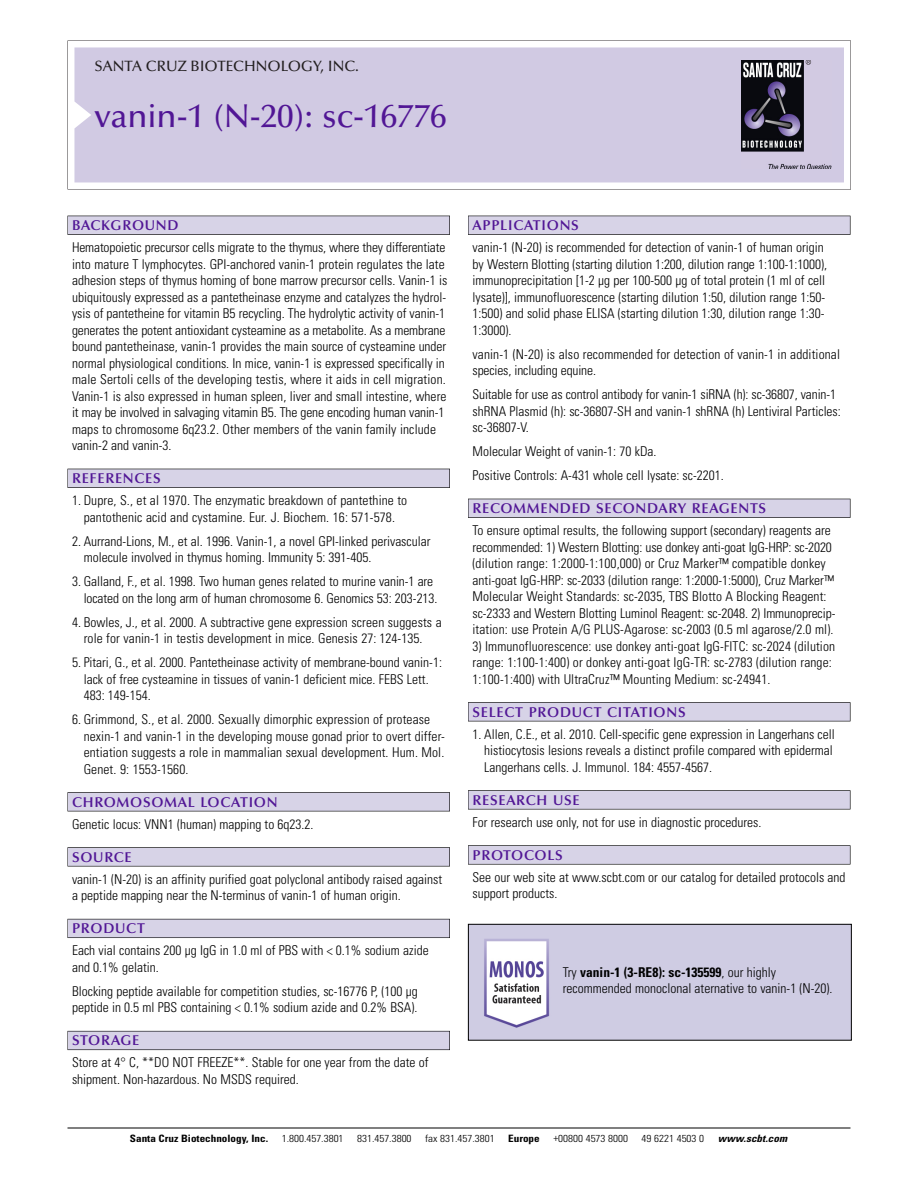
<style>
.page{position:relative;width:918px;height:1188px;background:#fff}
.page>*{position:absolute;margin:0;border:0;box-sizing:border-box;transform-origin:0 0}
.t1{font:500 33px "Optima";color:#511695}
.t2{font:500 15px "Optima";color:#231f20}
.t3{font:600 14.25px "Optima";letter-spacing:.05em;color:#511695}
.t4{font:300 condensed 13.5px/16.5px "Univers";color:#000}
.t5{font:300 condensed 10.2px "Univers";color:#000;scale:1.1 1}
.t6{font:700 condensed 10.2px "Univers";color:#000;scale:1.1 1}
.t7{font:italic 700 condensed 10.2px "Univers";letter-spacing:.005em;color:#000;scale:1.1 1}
.s1{font-weight:700}
</style>
<div class="page">
<svg style="left:68px;top:40px;width:783px;height:149px"></svg>
<div style="left:74px;top:47px;width:770px;height:135px;background:#d1cae3"></div>
<img style="left:741px;top:60px;width:90px;height:108px">
<div style="left:68px;top:216px;width:382px;height:19px;background:#525155"></div>
<div style="left:68px;top:216px;width:381px;height:18px;background:#d7d3e7"></div>
<div style="left:68px;top:469px;width:382px;height:19px;background:#515055"></div>
<div style="left:68px;top:469px;width:381px;height:18px;background:#d7d3e7"></div>
<div style="left:68px;top:792px;width:382px;height:19px;background:#545357"></div>
<div style="left:68px;top:793px;width:381px;height:18px;background:#d7d3e7"></div>
<div style="left:68px;top:847px;width:382px;height:19px;background:#575759"></div>
<div style="left:68px;top:848px;width:381px;height:18px;background:#d7d3e7"></div>
<div style="left:68px;top:919px;width:382px;height:19px;background:#5b5a62"></div>
<div style="left:68px;top:919px;width:381px;height:18px;background:#d7d3e7"></div>
<div style="left:68px;top:1031px;width:382px;height:19px;background:#66646e"></div>
<div style="left:68px;top:1031px;width:381px;height:18px;background:#d7d3e7"></div>
<div style="left:468px;top:216px;width:382px;height:19px;background:#525155"></div>
<div style="left:468px;top:216px;width:382px;height:18px;background:#d7d3e7"></div>
<div style="left:468px;top:499px;width:382px;height:19px;background:#515055"></div>
<div style="left:468px;top:499px;width:382px;height:18px;background:#d7d3e7"></div>
<div style="left:468px;top:702px;width:382px;height:19px;background:#545357"></div>
<div style="left:468px;top:703px;width:382px;height:18px;background:#d7d3e7"></div>
<div style="left:468px;top:790px;width:382px;height:19px;background:#575759"></div>
<div style="left:468px;top:791px;width:382px;height:18px;background:#d7d3e7"></div>
<svg style="left:468px;top:845px;width:382px;height:20px"></svg>
<div style="left:468px;top:846px;width:382px;height:18px;background:#d7d3e7"></div>
<hr style="left:68px;top:1128px;width:782px;height:1px;background:#000">
<img style="left:470px;top:926px;width:380px;height:113px">
<div style="left:468px;top:924px;width:384px;height:117px;border:1px solid #000"></div>
<p class="t2" style="left:94px;top:61px;width:266px">SANTA CRUZ BIOTECHNOLOGY, INC.</p>
<h1 class="t1" style="left:94px;top:103px;width:354px">vanin-1 (N-20): sc-16776</h1>
<p class="t3" style="left:72px;top:219px;width:108px">BACKGROUND</p>
<p class="t4" style="left:72px;top:240px;width:377px">Hematopoietic precursor cells migrate to the thymus, where they differentiate into mature T lymphocytes. GPI-anchored vanin-1 protein regulates the late adhesion steps of thymus homing of bone marrow precursor cells. Vanin-1 is ubiquitously expressed as a pantetheinase enzyme and catalyzes the hydrol&shy;ysis of pantetheine for vitamin B5 recycling. The hydrolytic activity of vanin-1 generates the potent antioxidant cysteamine as a metabolite. As a membrane bound pantetheinase, vanin-1 provides the main source of cysteamine under normal physiological conditions. In mice, vanin-1 is expressed specifically in male Sertoli cells of the developing testis, where it aids in cell migration.<br>Vanin-1 is also expressed in human spleen, liver and small intestine, where it may be involved in salvaging vitamin B5. The gene encoding human vanin-1 maps to chromosome 6q23.2. Other members of the vanin family include vanin-2 and vanin-3.</p>
<p class="t3" style="left:72px;top:473px;width:90px">REFERENCES</p>
<p class="t4" style="left:72px;top:493px;width:337px;text-align:center">1. Dupre, S., et al 1970. The enzymatic breakdown of pantethine to pantothenic acid and cystamine. Eur. J. Biochem. 16: 571-578.</p>
<p class="t4" style="left:84px;top:534px;width:348px;text-indent:-12px">2. Aurrand-Lions, M., et al. 1996. Vanin-1, a novel GPI-linked perivascular molecule involved in thymus homing. Immunity 5: 391-405.</p>
<p class="t4" style="left:84px;top:574px;width:355px;text-indent:-12px">3. Galland, F., et al. 1998. Two human genes related to murine vanin-1 are located on the long arm of human chromosome 6. Genomics 53: 203-213.</p>
<p class="t4" style="left:72px;top:615px;width:371px;text-align:center">4. Bowles, J., et al. 2000. A subtractive gene expression screen suggests a role for vanin-1 in testis development in mice. Genesis 27: 124-135.</p>
<p class="t4" style="left:84px;top:655px;width:360px;text-indent:-12px">5. Pitari, G., et al. 2000. Pantetheinase activity of membrane-bound vanin-1: lack of free cysteamine in tissues of vanin-1 deficient mice. FEBS Lett.<br>483: 149-154.</p>
<p class="t4" style="left:84px;top:712px;width:363px;text-indent:-12px">6. Grimmond, S., et al. 2000. Sexually dimorphic expression of protease nexin-1 and vanin-1 in the developing mouse gonad prior to overt differ&shy;entiation suggests a role in mammalian sexual development. Hum. Mol.<br>Genet. 9: 1553-1560.</p>
<p class="t3" style="left:72px;top:796px;width:207px">CHROMOSOMAL LOCATION</p>
<p class="t4" style="left:72px;top:817px;width:243px">Genetic locus: VNN1 (human) mapping to 6q23.2.</p>
<p class="t3" style="left:72px;top:851px;width:61px">SOURCE</p>
<p class="t4" style="left:72px;top:872px;width:372px">vanin-1 (N-20) is an affinity purified goat polyclonal antibody raised against a peptide mapping near the N-terminus of vanin-1 of human origin.</p>
<p class="t3" style="left:72px;top:923px;width:74px">PRODUCT</p>
<p class="t4" style="left:72px;top:943px;width:358px">Each vial contains 200 µg IgG in 1.0 ml of PBS with &lt; 0.1% sodium azide and 0.1% gelatin.</p>
<p class="t4" style="left:72px;top:984px;width:347px">Blocking peptide available for competition studies, sc-16776 P, (100 µg peptide in 0.5 ml PBS containing &lt; 0.1% sodium azide and 0.2% BSA).</p>
<p class="t3" style="left:72px;top:1035px;width:69px">STORAGE</p>
<p class="t4" style="left:72px;top:1055px;width:358px">Store at 4° C, **DO NOT FREEZE**. Stable for one year from the date of shipment. Non-hazardous. No MSDS required.</p>
<p class="t3" style="left:473px;top:219px;width:108px">APPLICATIONS</p>
<p class="t4" style="left:473px;top:240px;width:356px">vanin-1 (N-20) is recommended for detection of vanin-1 of human origin by Western Blotting (starting dilution 1:200, dilution range 1:100-1:1000), immunoprecipitation [1-2 µg per 100-500 µg of total protein (1 ml of cell lysate)], immunofluorescence (starting dilution 1:50, dilution range 1:50- 1:500) and solid phase ELISA (starting dilution 1:30, dilution range 1:30- 1:3000).</p>
<p class="t4" style="left:473px;top:347px;width:369px">vanin-1 (N-20) is also recommended for detection of vanin-1 in additional species, including equine.</p>
<p class="t4" style="left:473px;top:387px;width:370px">Suitable for use as control antibody for vanin-1 siRNA (h): sc-36807, vanin-1 shRNA Plasmid (h): sc-36807-SH and vanin-1 shRNA (h) Lentiviral Particles: sc-36807-V.</p>
<p class="t4" style="left:473px;top:440px;width:253px;line-height:24px">Molecular Weight of vanin-1: 70 kDa.<br>Positive Controls: A-431 whole cell lysate: sc-2201.</p>
<p class="t3" style="left:473px;top:503px;width:295px">RECOMMENDED SECONDARY REAGENTS</p>
<p class="t4" style="left:473px;top:523px;width:364px">To ensure optimal results, the following support (secondary) reagents are recommended: 1) Western Blotting: use donkey anti-goat IgG-HRP: sc-2020 (dilution range: 1:2000-1:100,000) or Cruz Marker™ compatible donkey anti-goat IgG-HRP: sc-2033 (dilution range: 1:2000-1:5000), Cruz Marker™ Molecular Weight Standards: sc-2035, TBS Blotto A Blocking Reagent: sc-2333 and Western Blotting Luminol Reagent: sc-2048. 2) Immunoprecip&shy;itation: use Protein A/G PLUS-Agarose: sc-2003 (0.5 ml agarose/2.0 ml).</p>
<p class="t4" style="left:473px;top:639px;width:364px">3) Immunofluorescence: use donkey anti-goat IgG-FITC: sc-2024 (dilution range: 1:100-1:400) or donkey anti-goat IgG-TR: sc-2783 (dilution range:<br>1:100-1:400) with UltraCruz™ Mounting Medium: sc-24941.</p>
<p class="t3" style="left:473px;top:706px;width:215px">SELECT PRODUCT CITATIONS</p>
<p class="t4" style="left:484px;top:727px;width:352px;text-indent:-12px">1. Allen, C.E., et al. 2010. Cell-specific gene expression in Langerhans cell histiocytosis lesions reveals a distinct profile compared with epidermal<br>Langerhans cells. J. Immunol. 184: 4557-4567.</p>
<p class="t3" style="left:473px;top:794px;width:109px">RESEARCH USE</p>
<p class="t4" style="left:473px;top:815px;width:290px">For research use only, not for use in diagnostic procedures.</p>
<p class="t3" style="left:473px;top:849px;width:92px">PROTOCOLS</p>
<p class="t4" style="left:473px;top:870px;width:375px">See our web site at www.scbt.com or our catalog for detailed protocols and support products.</p>
<p class="t4" style="left:563px;top:965px;width:271px">Try <span class="s1">vanin-1 (3-RE8): sc-135599</span>, our highly recommended monoclonal aternative to vanin-1 (N-20).</p>
<p class="t6" style="left:130px;top:1135px;width:127px">Santa Cruz Biotechnology, Inc.</p>
<p class="t5" style="left:282px;top:1135px;width:58px">1.800.457.3801</p>
<p class="t5" style="left:357px;top:1135px;width:51px">831.457.3800</p>
<p class="t5" style="left:425px;top:1135px;width:65px">fax 831.457.3801</p>
<p class="t6" style="left:508px;top:1135px;width:30px">Europe</p>
<p class="t5" style="left:553px;top:1135px;width:69px">+00800 4573 8000</p>
<p class="t5" style="left:642px;top:1135px;width:58px">49 6221 4503 0</p>
<p class="t7" style="left:718px;top:1135px;width:64px">www.scbt.com</p>
</div>
